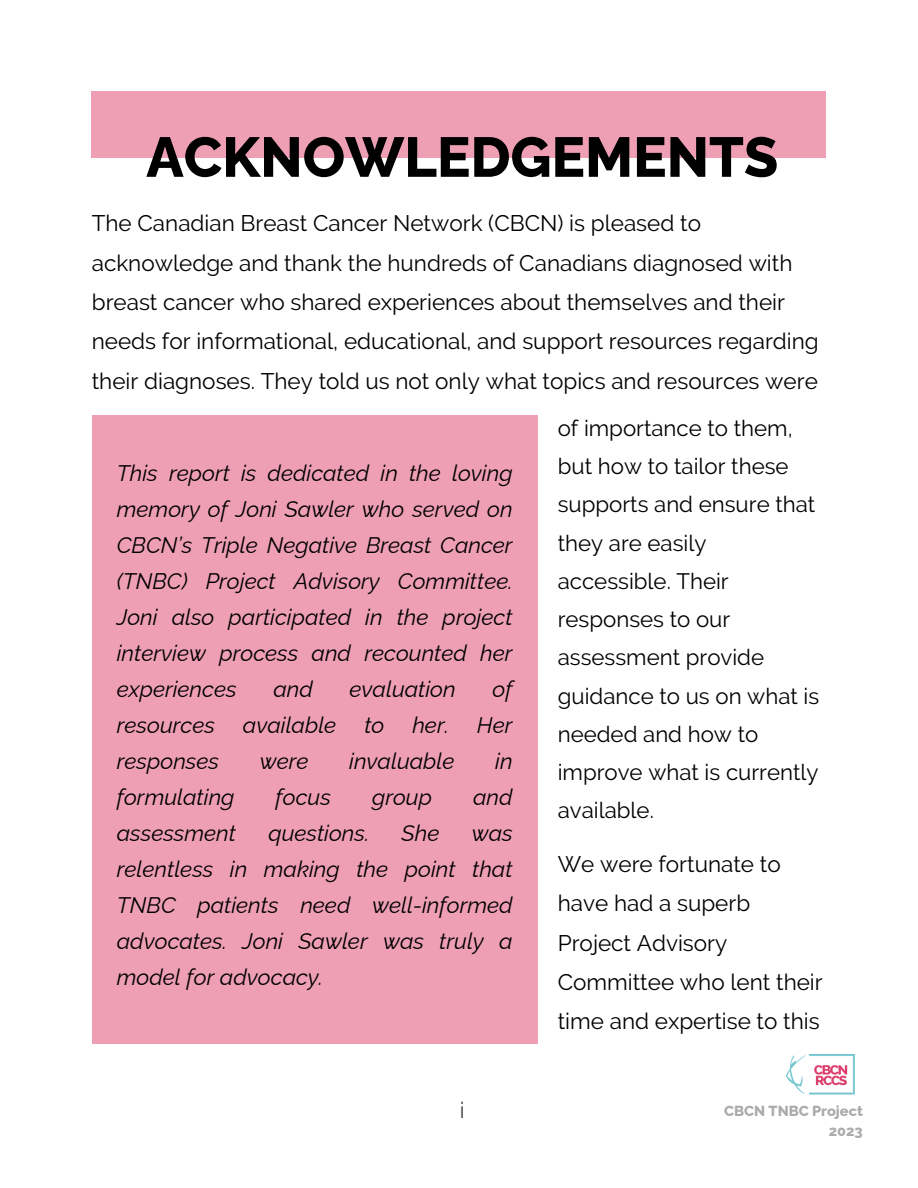
<style>
.page{position:relative;width:918px;height:1188px;background:#fff}
.page>*{position:absolute;margin:0;border:0;box-sizing:border-box;transform-origin:0 0}
.t1{font:800 55.95px "Raleway";color:#000}
.t2{font:italic 22.5px/36px "Raleway";color:#000;text-align:justify}
.t3{font:22.5px/39.3px "Raleway";color:#000}
.t4{font:22.5px "Raleway";color:#454545}
.t5{font:22.2px/38.2px "Raleway";color:#000}
.t6{font:800 14.55px "Raleway";color:#ababab}
</style>
<div class="page">
<div style="left:92px;top:92px;width:734px;height:66px;background:#ee9fb4"></div>
<img style="left:787px;top:1055px;width:68px;height:40px">
<div style="left:92px;top:415px;width:445px;height:629px;background:#ee9fb4"></div>
<p class="t1" style="left:146px;top:124px;width:634px">ACKNOWLEDGEMENTS</p>
<p class="t3" style="left:92px;top:204px;width:729px">The Canadian Breast Cancer Network (CBCN) is pleased to acknowledge and thank the hundreds of Canadians diagnosed with breast cancer who shared experiences about themselves and their needs for informational, educational, and support resources regarding their diagnoses. They told us not only what topics and resources were</p>
<p class="t2" style="left:117px;top:455px;width:397px">This report is dedicated in the loving memory of Joni Sawler who served on CBCN’s Triple Negative Breast Cancer (TNBC) Project Advisory Committee.<br>Joni also participated in the project interview process and recounted her experiences</p>
<p class="t2" style="left:117px;top:671px;width:397px;text-indent:376px">of resources available to her. Her responses</p>
<p class="t2" style="left:273px;top:671px;width:41px">and</p>
<p class="t2" style="left:350px;top:671px;width:108px">evaluation</p>
<p class="t2" style="left:260px;top:743px;width:50px">were</p>
<p class="t2" style="left:349px;top:743px;width:107px">invaluable</p>
<p class="t2" style="left:495px;top:743px;width:19px">in</p>
<p class="t2" style="left:117px;top:779px;width:119px">formulating</p>
<p class="t2" style="left:276px;top:779px;width:57px">focus</p>
<p class="t2" style="left:372px;top:779px;width:62px">group</p>
<p class="t2" style="left:473px;top:779px;width:41px">and</p>
<p class="t2" style="left:117px;top:815px;width:121px">assessment</p>
<p class="t2" style="left:268px;top:815px;width:102px">questions.</p>
<p class="t2" style="left:402px;top:815px;width:39px">She</p>
<p class="t2" style="left:117px;top:815px;width:397px;text-indent:355px">was relentless in making the point that TNBC patients need well-informed advocates. Joni Sawler was truly a model for advocacy.</p>
<p class="t4" style="left:460px;top:1096px;width:6px">i</p>
<p class="t5" style="left:558px;top:409px;width:263px">of importance to them, but how to tailor these supports and ensure that they are easily accessible. Their responses to our assessment provide guidance to us on what is needed and how to improve what is currently available.</p>
<p class="t3" style="left:558px;top:844px;width:267px">We were fortunate to have had a superb<br>Project Advisory<br>Committee who lent their time and expertise to this</p>
<p class="t6" style="left:724px;top:1103px;width:140px">CBCN TNBC Project</p>
<p class="t6" style="left:829px;top:1123px;width:36px">2023</p>
</div>
